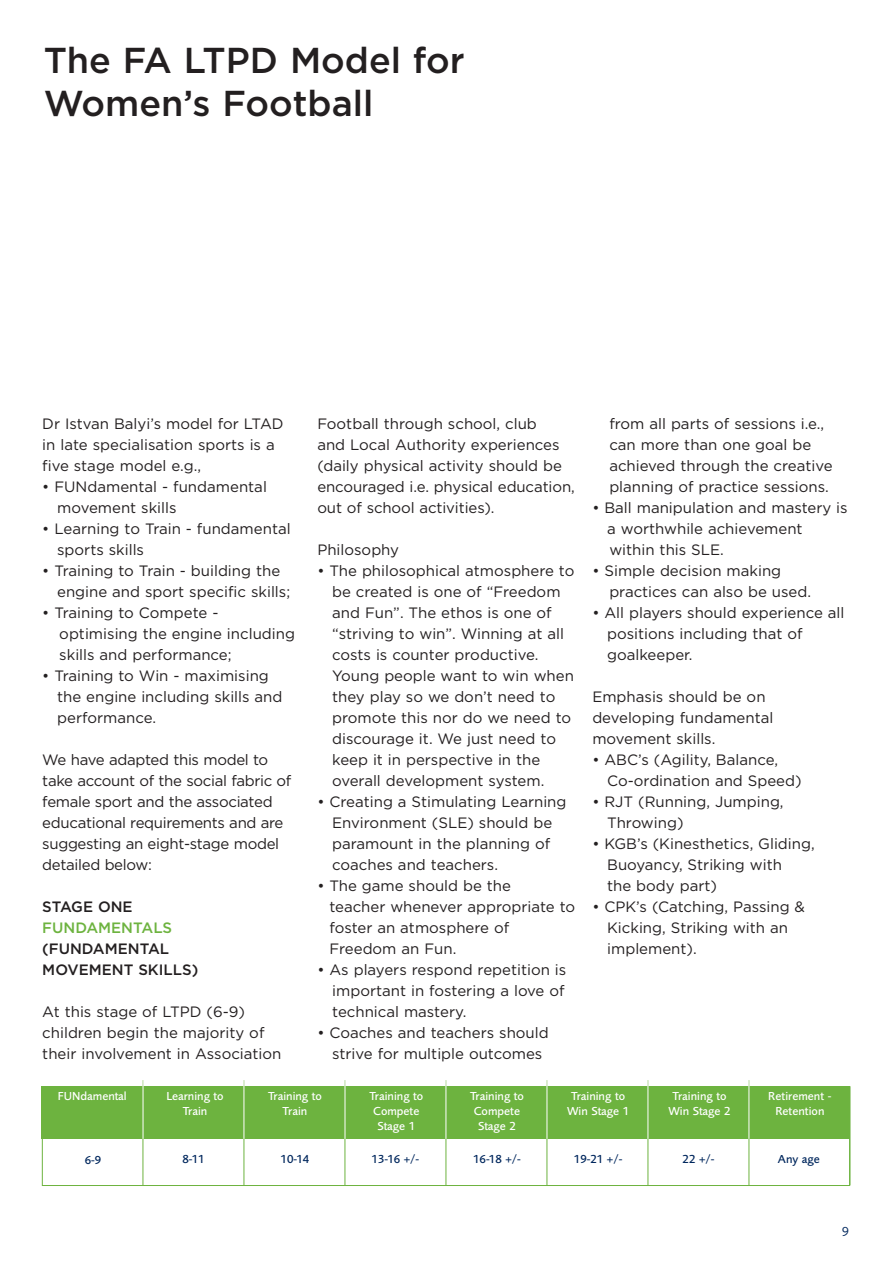
<style>
.page{position:relative;width:893px;height:1263px;background:#fff}
.page>*{position:absolute;margin:0;border:0;box-sizing:border-box;transform-origin:0 0}
.t1{font:500 36px/43.2px "Gotham";color:#231f20}
.t2{font:15px/21px "Gotham";color:#231f20}
.t3{font:15px/21px "Gotham";letter-spacing:-.02em;color:#231f20}
.t4{font:500 15px/21px "Gotham";color:#231f20}
.t5{font:500 15px "Gotham";color:#6db33f}
.t6{font:13.5px "Foundry Sans";color:#00275d}
.t7{font:500 12px/15px "Foundry Sans";color:#fff;text-align:center}
.t8{font:500 12px "Foundry Sans";color:#00275d}
</style>
<div class="page">
<div style="left:42px;top:1087px;width:808px;height:99px;border:1px solid #6db33f"></div>
<div style="left:42px;top:1086px;width:808px;height:53px;background:#6db33f"></div>
<hr style="left:143px;top:1080px;width:1px;height:106px;background:#6db33f">
<hr style="left:244px;top:1080px;width:1px;height:106px;background:#6db33f">
<hr style="left:345px;top:1080px;width:1px;height:105px;background:#6db33f">
<hr style="left:446px;top:1080px;width:1px;height:106px;background:#6db33f">
<hr style="left:546px;top:1080px;width:1px;height:105px;background:#6db33f">
<hr style="left:647px;top:1080px;width:1px;height:106px;background:#6db33f">
<hr style="left:748px;top:1080px;width:1px;height:105px;background:#6db33f">
<hr style="left:849px;top:1086px;width:1px;height:99px;background:#6db33f">
<hr style="left:143px;top:1080px;width:1px;height:59px;background:#fff">
<hr style="left:244px;top:1080px;width:1px;height:59px;background:#fff">
<hr style="left:345px;top:1080px;width:1px;height:59px;background:#fff">
<hr style="left:446px;top:1080px;width:1px;height:59px;background:#fff">
<hr style="left:547px;top:1080px;width:1px;height:59px;background:#fff">
<hr style="left:647px;top:1080px;width:1px;height:59px;background:#fff">
<hr style="left:748px;top:1080px;width:1px;height:59px;background:#fff">
<h1 class="t1" style="left:44px;top:41px;width:422px">The FA LTPD Model for<br>Women’s Football</h1>
<p class="t2" style="left:42px;top:414px;width:243px">Dr Istvan Balyi’s model for LTAD in late specialisation sports is a five stage model e.g.,</p>
<p class="t2" style="left:57px;top:477px;width:211px;text-indent:-15px">• FUNdamental - fundamental movement skills</p>
<p class="t2" style="left:57px;top:519px;width:235px;text-indent:-15px">• Learning to Train - fundamental sports skills</p>
<p class="t2" style="left:57px;top:561px;width:235px;text-indent:-15px">• Training to Train - building the engine and sport specific skills;</p>
<p class="t2" style="left:59px;top:603px;width:237px;text-indent:-17px">• Training to Compete - optimising the engine including skills and performance;</p>
<p class="t2" style="left:57px;top:666px;width:227px;text-indent:-15px">• Training to Win - maximising the engine including skills and performance.</p>
<p class="t3" style="left:42px;top:750px;width:251px">We have adapted this model to take account of the social fabric of female sport and the associated educational requirements and are suggesting an eight-stage model detailed below:</p>
<p class="t4" style="left:42px;top:897px;width:92px">STAGE ONE</p>
<p class="t5" style="left:42px;top:922px;width:131px">FUNDAMENTALS</p>
<p class="t4" style="left:42px;top:939px;width:157px">(FUNDAMENTAL<br>MOVEMENT SKILLS)</p>
<p class="t2" style="left:42px;top:1002px;width:241px">At this stage of LTPD (6-9) children begin the majority of their involvement in Association</p>
<p class="t2" style="left:317px;top:414px;width:259px">Football through school, club<br>and Local Authority experiences (daily physical activity should be encouraged i.e. physical education, out of school activities).</p>
<p class="t2" style="left:317px;top:540px;width:83px">Philosophy</p>
<p class="t2" style="left:332px;top:561px;width:244px;text-indent:-15px">• The philosophical atmosphere to be created is one of “Freedom and Fun”. The ethos is one of “striving to win”. Winning at all costs is counter productive.<br>Young people want to win when they play so we don’t need to promote this nor do we need to discourage it. We just need to keep it in perspective in the overall development system.</p>
<p class="t2" style="left:332px;top:792px;width:236px;text-indent:-15px">• Creating a Stimulating Learning<br>Environment (SLE) should be paramount in the planning of coaches and teachers.</p>
<p class="t2" style="left:329px;top:876px;width:247px;text-indent:-12px">• The game should be the<br>teacher whenever appropriate to foster an atmosphere of<br>Freedom an Fun.</p>
<p class="t2" style="left:332px;top:960px;width:236px;text-align:justify;text-indent:-15px">• As players respond repetition is important in fostering a love of technical mastery.</p>
<p class="t2" style="left:317px;top:1023px;width:233px;text-align:center">• Coaches and teachers should strive for multiple outcomes</p>
<p class="t2" style="left:609px;top:414px;width:225px">from all parts of sessions i.e., can more than one goal be achieved through the creative planning of practice sessions.</p>
<p class="t2" style="left:607px;top:498px;width:242px;text-indent:-15px">• Ball manipulation and mastery is a worthwhile achievement within this SLE.</p>
<p class="t2" style="left:609px;top:561px;width:203px;text-indent:-17px">• Simple decision making practices can also be used.</p>
<p class="t2" style="left:607px;top:603px;width:239px;text-indent:-15px">• All players should experience all positions including that of goalkeeper.</p>
<p class="t2" style="left:592px;top:687px;width:183px">Emphasis should be on developing fundamental movement skills.</p>
<p class="t2" style="left:607px;top:750px;width:196px;text-indent:-15px">• ABC’s (Agility, Balance,<br>Co-ordination and Speed)</p>
<p class="t2" style="left:607px;top:792px;width:178px;text-indent:-15px">• RJT (Running, Jumping,<br>Throwing)</p>
<p class="t2" style="left:607px;top:834px;width:209px;text-indent:-15px">• KGB’s (Kinesthetics, Gliding,<br>Buoyancy, Striking with<br>the body part)</p>
<p class="t2" style="left:607px;top:897px;width:199px;text-indent:-15px">• CPK’s (Catching, Passing &amp;<br>Kicking, Striking with an implement).</p>
<p class="t7" style="left:58px;top:1090px;width:70px">FUNdamental</p>
<p class="t7" style="left:166px;top:1090px;width:59px;line-height:14.4px">Learning to<br>Train</p>
<p class="t7" style="left:268px;top:1090px;width:55px;line-height:14.4px">Training to<br>Train</p>
<p class="t7" style="left:369px;top:1090px;width:55px">Training to<br>Compete<br>Stage 1</p>
<p class="t7" style="left:470px;top:1090px;width:55px">Training to<br>Compete<br>Stage 2</p>
<p class="t7" style="left:567px;top:1090px;width:64px">Training to<br>Win Stage 1</p>
<p class="t7" style="left:668px;top:1090px;width:64px">Training to<br>Win Stage 2</p>
<p class="t7" style="left:768px;top:1090px;width:65px">Retirement -<br>Retention</p>
<p class="t8" style="left:85px;top:1156px;width:18px">6-9</p>
<p class="t8" style="left:182px;top:1155px;width:24px">8-11</p>
<p class="t8" style="left:281px;top:1155px;width:30px">10-14</p>
<p class="t8" style="left:371px;top:1155px;width:49px">13-16 +/-</p>
<p class="t8" style="left:473px;top:1155px;width:49px">16-18 +/-</p>
<p class="t8" style="left:574px;top:1155px;width:50px">19-21 +/-</p>
<p class="t8" style="left:682px;top:1155px;width:33px">22 +/-</p>
<p class="t8" style="left:778px;top:1155px;width:44px">Any age</p>
<p class="t6" style="left:842px;top:1227px;width:8px">9</p>
</div>
